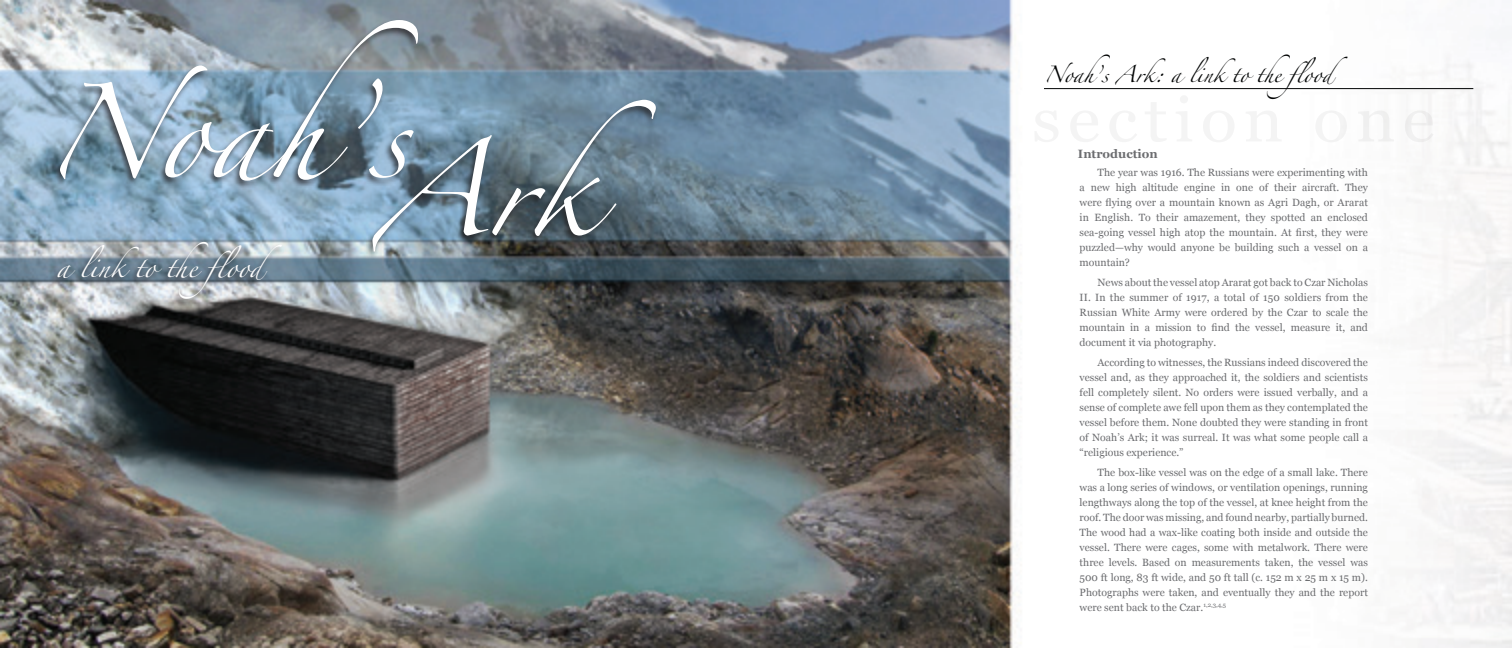
<style>
.page{position:relative;width:1512px;height:648px;background:#fff}
.page>*{position:absolute;margin:0;border:0;box-sizing:border-box;transform-origin:0 0}
.t1{font:85px "Zapfino";color:#fff}
.t2{font:19.1px "Zapfino";color:#fff}
.t3{font:15px "Zapfino";color:#020404}
.t4{font:700 12px "Georgia";color:#6c6d70}
.t5{font:10.5px/15px "Georgia";color:#6c6d70;text-align:justify}
</style>
<div class="page">
<img style="left:0;top:0;width:1512px;height:648px">
<div style="left:52px;top:18px;width:369px;height:172px;background:#231f20;opacity:.75"></div>
<div style="left:364px;top:98px;width:294px;height:162px;background:#231f20;opacity:.75"></div>
<svg style="left:49px;top:240px;width:235px;height:68px;background:#96a0a8"></svg>
<hr style="left:1044px;top:88px;width:429px;height:1px;background:#020404">
<h1 class="t1" style="left:43px;top:97px;width:377px">Noah’s</h1>
<h1 class="t1" style="left:375px;top:155px;width:282px">Ark</h1>
<h2 class="t2" style="left:56px;top:259px;width:227px">a linkto the flood</h2>
<h3 class="t3" style="left:1044px;top:68px;width:305px">Noah’s Ark: a linkto the flood</h3>
<p class="t4" style="left:1078px;top:147px;width:81px">Introduction</p>
<p class="t5" style="left:1080px;top:165px;width:290px;text-indent:18px">The year was 1916. The Russians were experimenting with a new high altitude engine in one of their aircraft. They were flying over a mountain known as Agri Dagh, or Ararat in English. To their amazement, they spotted an enclosed sea-going vessel high atop the mountain. At first, they were puzzled—why would anyone be building such a vessel on a mountain?</p>
<p class="t5" style="left:1080px;top:275px;width:290px;text-indent:18px">News about the vessel atop Ararat got back to Czar Nicholas II. In the summer of 1917, a total of 150 soldiers from the Russian White Army were ordered by the Czar to scale the mountain in a mission to find the vessel, measure it, and document it via photography.</p>
<p class="t5" style="left:1080px;top:355px;width:290px;text-indent:18px">According to witnesses, the Russians indeed discovered the vessel and, as they approached it, the soldiers and scientists fell completely silent. No orders were issued verbally, and a sense of complete awe fell upon them as they contemplated the vessel before them. None doubted they were standing in front of Noah’s Ark; it was surreal. It was what some people call a “religious experience.”</p>
<p class="t5" style="left:1080px;top:465px;width:290px;text-indent:18px">The box-like vessel was on the edge of a small lake. There was a long series of windows, or ventilation openings, running lengthways along the top of the vessel, at knee height from the roof. The door was missing, and found nearby, partially burned.<br>The wood had a wax-like coating both inside and outside the vessel. There were cages, some with metalwork. There were three levels. Based on measurements taken, the vessel was 500 ft long, 83 ft wide, and 50 ft tall (c. 152 m x 25 m x 15 m).<br>Photographs were taken, and eventually they and the report were sent back to the Czar.<sup>1,2,3,4,5</sup></p>
</div>
